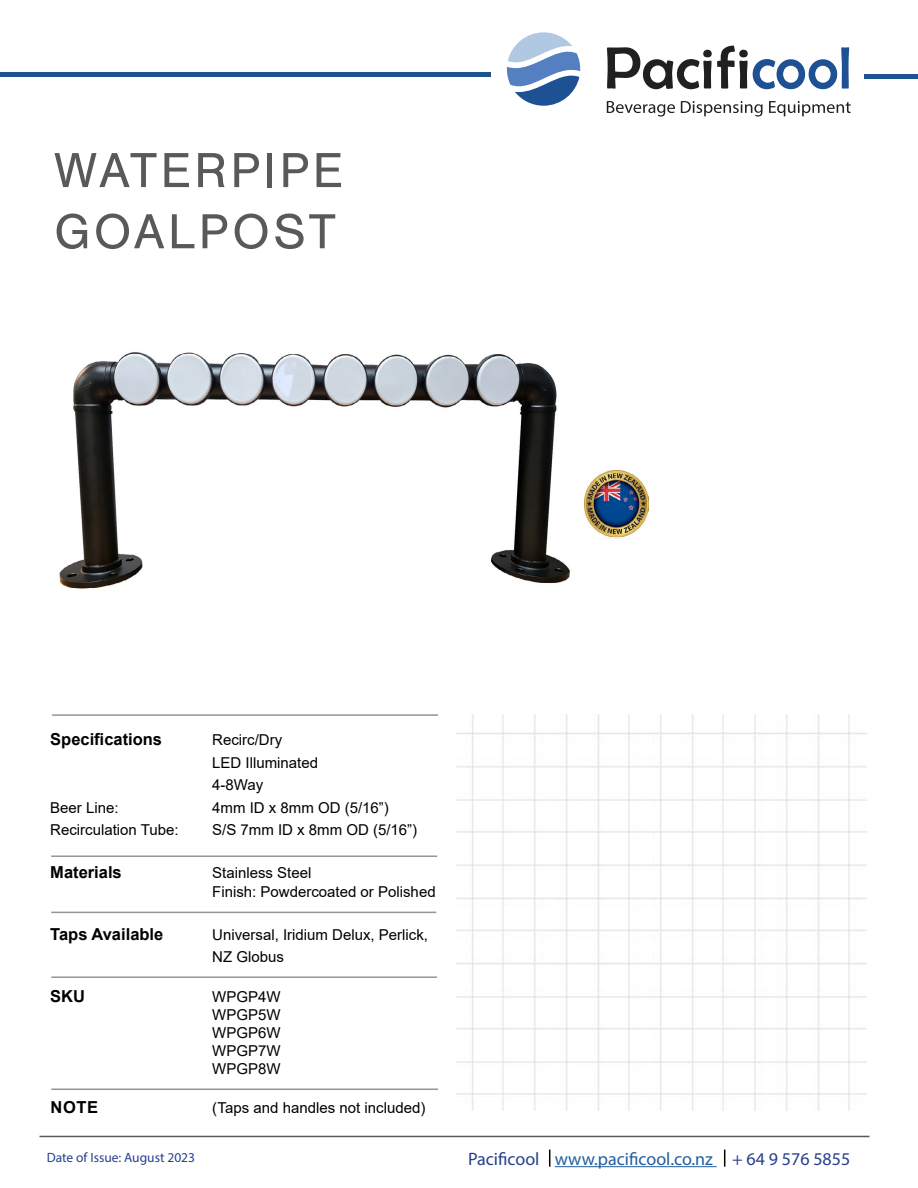
<style>
.page{position:relative;width:918px;height:1188px;background:#fff}
.page>*{position:absolute;margin:0;border:0;box-sizing:border-box;transform-origin:0 0}
.t1{font:51px/61.2px "Nimbus San";letter-spacing:.06em;color:#58595b}
.t2{font:18px "Myriad Pro";color:#25408f}
.t3{font:700 16.5px "Arial";color:#000}
.t4{font:15px/18px "Arial";color:#000}
.t5{font:13.5px "Myriad Pro";color:#25408f}
.s1{color:#215e9e}
</style>
<div class="page">
<img style="left:456px;top:714px;width:411px;height:396px">
<hr style="left:52px;top:714px;width:386px;height:2px;background:#939598">
<hr style="left:39px;top:1136px;width:831px;height:1px;background:#58595b">
<hr style="left:51px;top:912px;width:385px;height:1px;background:#939598">
<hr style="left:51px;top:855px;width:386px;height:2px;background:#939598">
<hr style="left:51px;top:976px;width:386px;height:2px;background:#939598">
<hr style="left:51px;top:1089px;width:387px;height:1px;background:#939598">
<img style="left:59px;top:352px;width:511px;height:237px">
<hr style="left:555px;top:1166px;width:162px;height:1px;background:#215e9e">
<svg style="left:724px;top:1150px;width:1px;height:17px"></svg>
<svg style="left:549px;top:1150px;width:1px;height:17px"></svg>
<svg style="left:507px;top:32px;width:73px;height:74px"></svg>
<svg style="left:607px;top:46px;width:242px;height:43px"></svg>
<svg style="left:607px;top:101px;width:68px;height:16px"></svg>
<svg style="left:681px;top:101px;width:82px;height:16px"></svg>
<svg style="left:769px;top:101px;width:82px;height:15px"></svg>
<div style="left:0;top:72px;width:491px;height:5px;background:#1c528e"></div>
<div style="left:865px;top:74px;width:53px;height:5px;background:#1c528e"></div>
<img style="left:585px;top:471px;width:63px;height:68px">
<h1 class="t1" style="left:54px;top:140px;width:291px">WATERPIPE<br>GOALPOST</h1>
<p class="t3" style="left:50px;top:728px;width:113px">Specifications</p>
<p class="t4" style="left:212px;top:729px;width:107px;line-height:22.5px">Recirc/Dry<br>LED Illuminated<br>4-8Way</p>
<p class="t4" style="left:50px;top:798px;width:70px">Beer Line:</p>
<p class="t4" style="left:212px;top:798px;width:178px">4mm ID x 8mm OD (5/16”)</p>
<p class="t4" style="left:50px;top:821px;width:130px">Recirculation Tube:</p>
<p class="t4" style="left:212px;top:821px;width:207px">S/S 7mm ID x 8mm OD (5/16”)</p>
<p class="t3" style="left:50px;top:860px;width:73px">Materials</p>
<p class="t4" style="left:212px;top:862px;width:225px;line-height:19.8px">Stainless Steel<br>Finish: Powdercoated or Polished</p>
<p class="t3" style="left:50px;top:922px;width:115px">Taps Available</p>
<p class="t4" style="left:212px;top:923px;width:217px;line-height:22.5px">Universal, Iridium Delux, Perlick,<br>NZ Globus</p>
<p class="t3" style="left:50px;top:984px;width:36px">SKU</p>
<p class="t4" style="left:212px;top:987px;width:70px;text-align:justify">WPGP4W WPGP5W WPGP6W WPGP7W WPGP8W</p>
<p class="t3" style="left:51px;top:1096px;width:49px">NOTE</p>
<p class="t4" style="left:212px;top:1099px;width:215px">(Taps and handles not included)</p>
<p class="t5" style="left:47px;top:1149px;width:150px">Date of Issue: August 2023</p>
<p class="t2" style="left:468px;top:1148px;width:384px">Pacificool <span class="s1">www.pacificool.co.nz</span> + 64 9 576 5855</p>
</div>
